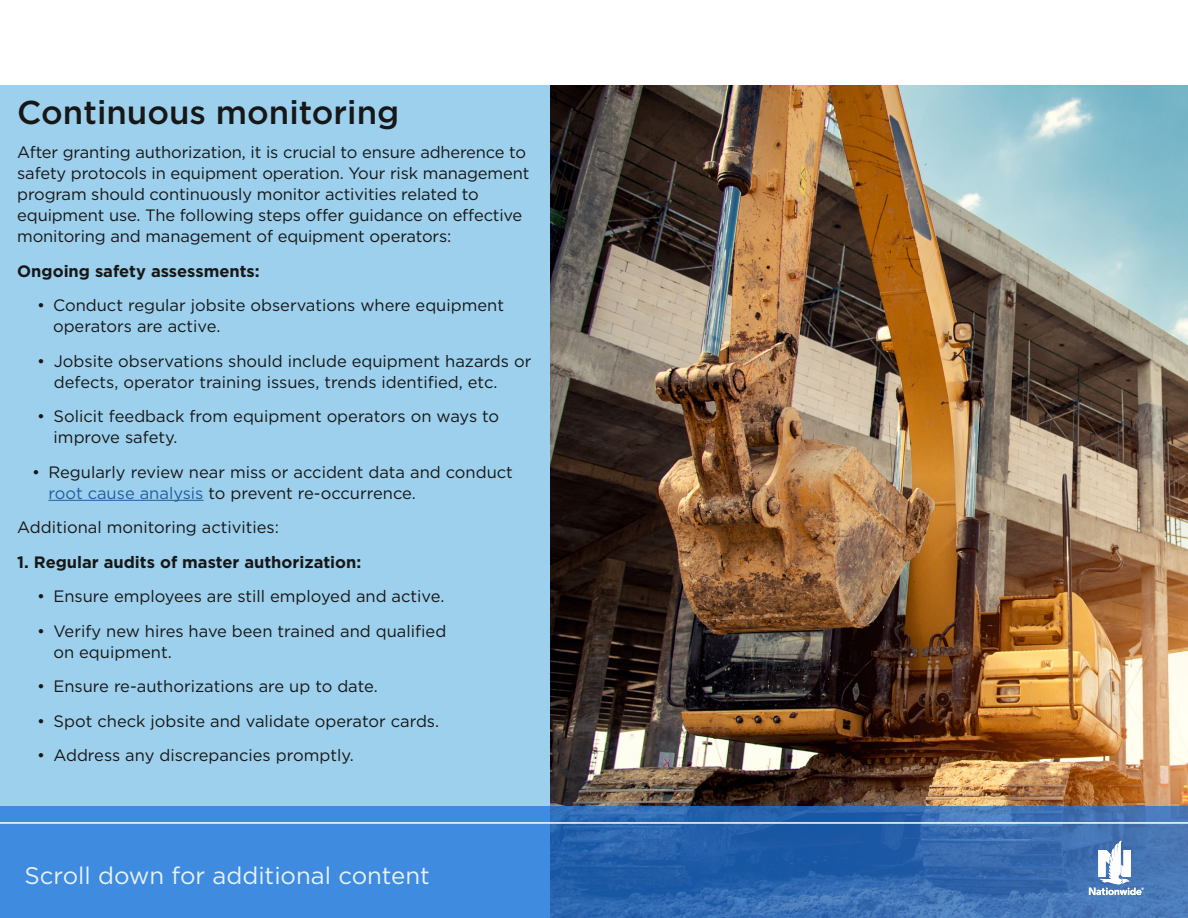
<style>
.page{position:relative;width:1188px;height:918px;background:#fff}
.page>*{position:absolute;margin:0;border:0;box-sizing:border-box;transform-origin:0 0}
.body_copy{font:500 33px "Gotham";color:#171717}
.t1{font:24px "Gotham";color:#fff}
.body_copy-2{font:16.5px/21px "Gotham";color:#171717}
.body_copy-3{font:700 16.5px "Gotham";color:#171717}
.s1{color:#215e9e}
</style>
<div class="page">
<div style="left:0;top:85px;width:551px;height:833px;background:#9dd0ec"></div>
<img style="left:551px;top:85px;width:637px;height:722px">
<hr style="left:48px;top:500px;width:156px;height:1px;background:#215e9e">
<svg style="left:0;top:807px;width:1188px;height:111px;background:#3778c5"></svg>
<hr style="left:0;top:822px;width:1188px;height:2px;background:#fff">
<svg style="left:1089px;top:840px;width:55px;height:55px"></svg>
<p class="body_copy" style="left:17px;top:90px;width:384px">Continuous monitoring</p>
<p class="body_copy-2" style="left:17px;top:141px;width:514px">After granting authorization, it is crucial to ensure adherence to safety protocols in equipment operation. Your risk management program should continuously monitor activities related to equipment use. The following steps offer guidance on effective monitoring and management of equipment operators:</p>
<p class="body_copy-3" style="left:17px;top:260px;width:244px">Ongoing safety assessments:</p>
<p class="body_copy-2" style="left:53px;top:294px;width:453px;text-indent:-16px">• Conduct regular jobsite observations where equipment operators are active.</p>
<p class="body_copy-2" style="left:54px;top:350px;width:479px;text-indent:-17px">• Jobsite observations should include equipment hazards or defects, operator training issues, trends identified, etc.</p>
<p class="body_copy-2" style="left:54px;top:405px;width:447px;text-indent:-17px">• Solicit feedback from equipment operators on ways to improve safety.</p>
<p class="body_copy-2" style="left:48px;top:461px;width:466px;text-indent:-16px">• Regularly review near miss or accident data and conduct <span class="s1">root cause analysis</span> to prevent re-occurrence.</p>
<p class="body_copy-2" style="left:17px;top:516px;width:263px">Additional monitoring activities:</p>
<p class="body_copy-3" style="left:17px;top:551px;width:346px">1. Regular audits of master authorization:</p>
<p class="body_copy-2" style="left:37px;top:585px;width:409px">• Ensure employees are still employed and active.</p>
<p class="body_copy-2" style="left:53px;top:620px;width:394px;text-indent:-16px">• Verify new hires have been trained and qualified on equipment.</p>
<p class="body_copy-2" style="left:37px;top:675px;width:342px">• Ensure re-authorizations are up to date.</p>
<p class="body_copy-2" style="left:37px;top:710px;width:404px">• Spot check jobsite and validate operator cards.</p>
<p class="body_copy-2" style="left:37px;top:744px;width:318px">• Address any discrepancies promptly.</p>
<h2 class="t1" style="left:25px;top:861px;width:407px">Scroll down for additional content</h2>
</div>
